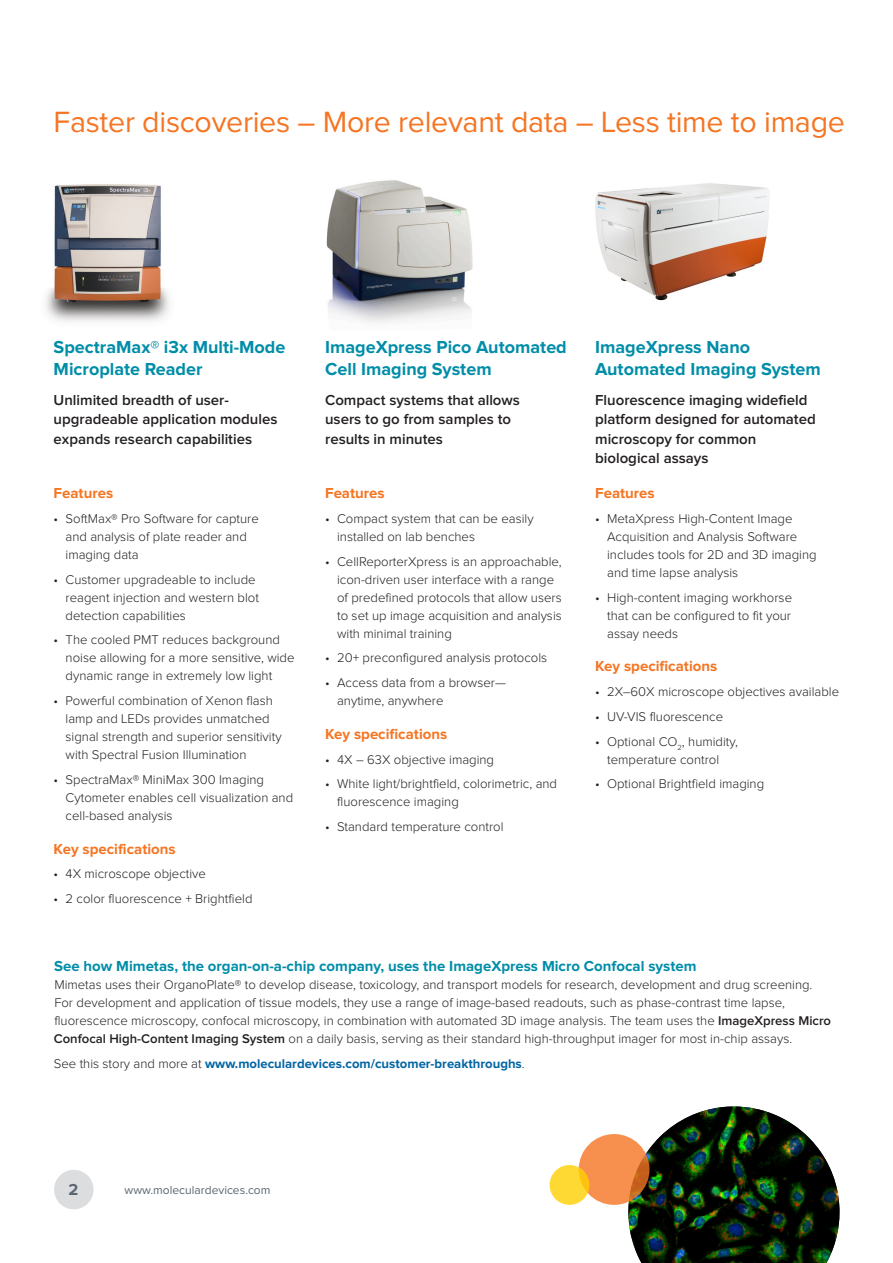
<style>
.page{position:relative;width:893px;height:1263px;background:#fff}
.page>*{position:absolute;margin:0;border:0;box-sizing:border-box;transform-origin:0 0}
.t1{font:30.3px "Proxima Nova";letter-spacing:-.01em;color:#f57523}
.t2{font:700 18px/22.5px "Proxima Nova";color:#008da8}
.t3{font:700 16.5px "Proxima Nova";color:#5a6670}
.t4{font:600 15px/19.5px "Proxima Nova";color:#231f20}
.t5{font:700 15px "Proxima Nova";color:#008da8}
.t6{font:700 15px "Proxima Nova";color:#f57523}
.t7{font:300 13.2px/18px "Proxima Nova";color:#231f20}
.t8{font:700 13.2px "Proxima Nova";color:#0065a4}
.t9{font:12px "Proxima Nova";color:#5a6670}
.s1{font-weight:600}
.s2{font-weight:300;color:#231f20}
</style>
<div class="page">
<svg style="left:54px;top:1170px;width:40px;height:39px"></svg>
<img style="left:620px;top:1106px;width:220px;height:157px">
<svg style="left:579px;top:1134px;width:70px;height:71px;background:#f08b49"></svg>
<svg style="left:550px;top:1165px;width:39px;height:40px"></svg>
<img style="left:46px;top:184px;width:123px;height:137px">
<img style="left:595px;top:183px;width:174px;height:118px">
<img style="left:326px;top:180px;width:147px;height:143px">
<p class="t1" style="left:54px;top:105px;width:793px">Faster discoveries – More relevant data – Less time to image</p>
<p class="t2" style="left:54px;top:335px;width:233px">SpectraMax® i3x Multi-Mode<br>Microplate Reader</p>
<p class="t2" style="left:595px;top:335px;width:156px">ImageXpress Nano</p>
<p class="t2" style="left:325px;top:335px;width:243px">ImageXpress Pico Automated</p>
<p class="t2" style="left:325px;top:358px;width:168px">Cell Imaging System</p>
<p class="t2" style="left:595px;top:358px;width:227px">Automated Imaging System</p>
<p class="t4" style="left:54px;top:390px;width:225px">Unlimited breadth of user&shy;upgradeable application modules expands research capabilities</p>
<p class="t6" style="left:54px;top:485px;width:61px">Features</p>
<p class="t7" style="left:66px;top:509px;width:195px;text-indent:-12px">• SoftMax® Pro Software for capture and analysis of plate reader and imaging data</p>
<p class="t7" style="left:66px;top:570px;width:195px;text-indent:-12px">• Customer upgradeable to include reagent injection and western blot detection capabilities</p>
<p class="t7" style="left:66px;top:631px;width:230px;text-indent:-12px">• The cooled PMT reduces background noise allowing for a more sensitive, wide dynamic range in extremely low light</p>
<p class="t7" style="left:66px;top:692px;width:218px;text-indent:-12px">• Powerful combination of Xenon flash lamp and LEDs provides unmatched signal strength and superior sensitivity with Spectral Fusion Illumination</p>
<p class="t7" style="left:66px;top:770px;width:229px;text-indent:-12px">• SpectraMax® MiniMax 300 Imaging<br>Cytometer enables cell visualization and cell-based analysis</p>
<p class="t6" style="left:54px;top:840px;width:124px">Key specifications</p>
<p class="t7" style="left:54px;top:865px;width:154px">• 4X microscope objective</p>
<p class="t7" style="left:54px;top:890px;width:200px">• 2 color fluorescence + Brightfield</p>
<p class="t4" style="left:325px;top:390px;width:196px">Compact systems that allows users to go from samples to results in minutes</p>
<p class="t6" style="left:325px;top:485px;width:61px">Features</p>
<p class="t7" style="left:337px;top:509px;width:198px;text-indent:-12px">• Compact system that can be easily installed on lab benches</p>
<p class="t7" style="left:337px;top:552px;width:226px;text-indent:-12px">• CellReporterXpress is an approachable, icon-driven user interface with a range of predefined protocols that allow users to set up image acquisition and analysis with minimal training</p>
<p class="t7" style="left:325px;top:649px;width:224px">• 20+ preconfigured analysis protocols</p>
<p class="t7" style="left:337px;top:674px;width:170px;text-indent:-12px">• Access data from a browser— anytime, anywhere</p>
<p class="t6" style="left:325px;top:725px;width:124px">Key specifications</p>
<p class="t7" style="left:325px;top:750px;width:170px">• 4X – 63X objective imaging</p>
<p class="t7" style="left:337px;top:775px;width:221px;text-indent:-12px">• White light/brightfield, colorimetric, and fluorescence imaging</p>
<p class="t7" style="left:325px;top:818px;width:180px">• Standard temperature control</p>
<p class="t4" style="left:595px;top:390px;width:222px">Fluorescence imaging widefield platform designed for automated microscopy for common biological assays</p>
<p class="t6" style="left:595px;top:485px;width:61px">Features</p>
<p class="t7" style="left:607px;top:509px;width:211px;text-indent:-12px">• MetaXpress High-Content Image<br>Acquisition and Analysis Software includes tools for 2D and 3D imaging and time lapse analysis</p>
<p class="t7" style="left:607px;top:588px;width:186px;text-align:justify;text-indent:-12px">• High-content imaging workhorse that can be configured to fit your assay needs</p>
<p class="t6" style="left:595px;top:658px;width:124px">Key specifications</p>
<p class="t7" style="left:595px;top:683px;width:245px">• 2X–60X microscope objectives available</p>
<p class="t7" style="left:595px;top:707px;width:129px">• UV-VIS fluorescence</p>
<p class="t7" style="left:595px;top:732px;width:144px;text-align:center">• Optional CO<sub>2</sub>, humidity, temperature control</p>
<p class="t7" style="left:595px;top:775px;width:171px">• Optional Brightfield imaging</p>
<p class="t5" style="left:54px;top:957px;width:644px">See how Mimetas, the organ-on-a-chip company, uses the ImageXpress Micro Confocal system</p>
<p class="t7" style="left:54px;top:975px;width:779px">Mimetas uses their OrganoPlate® to develop disease, toxicology, and transport models for research, development and drug screening.<br>For development and application of tissue models, they use a range of image-based readouts, such as phase-contrast time lapse, fluorescence microscopy, confocal microscopy, in combination with automated 3D image analysis. The team uses the <span class="s1">ImageXpress Micro Confocal High-Content Imaging System</span> on a daily basis, serving as their standard high-throughput imager for most in-chip assays.</p>
<p class="t8" style="left:54px;top:1056px;width:472px"><span class="s2">See this story and more at</span> www.moleculardevices.com/customer-breakthroughs<span class="s2">.</span></p>
<p class="t3" style="left:68px;top:1180px;width:11px">2</p>
<p class="t9" style="left:125px;top:1183px;width:147px">www.moleculardevices.com</p>
</div>
